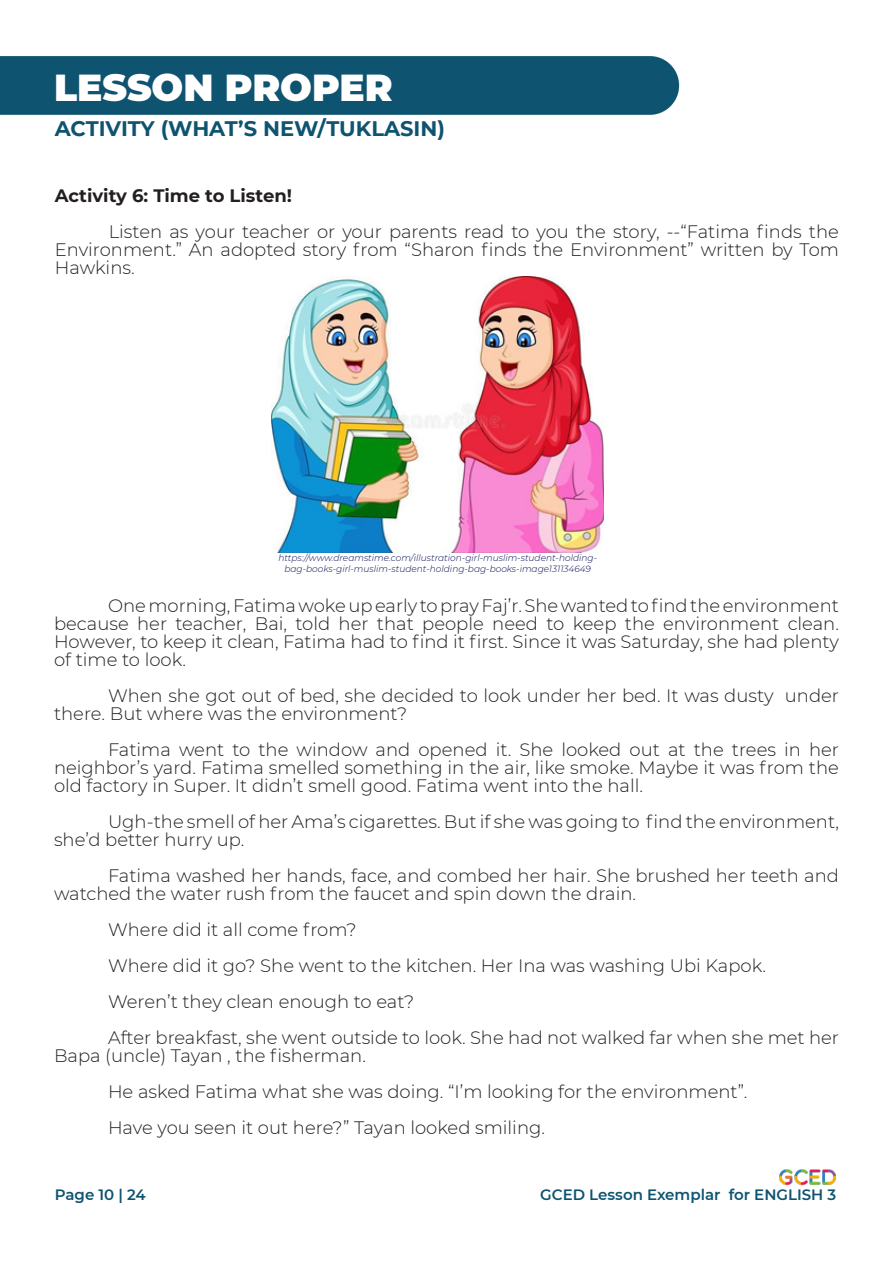
<style>
.page{position:relative;width:893px;height:1263px;background:#fff}
.page>*{position:absolute;margin:0;border:0;box-sizing:border-box;transform-origin:0 0}
.t1{font:900 37.5px "Montserrat";color:#fff}
.t2{font:700 21px "Montserrat";color:#0e5370}
.t3{font:300 18px/18px "Montserrat";color:#231f20}
.t4{font:700 18px "Montserrat";color:#231f20}
.t5{font:600 15px "Montserrat";color:#0e5370}
.t6{font:italic 300 9px "Montserrat";color:#060c53}
</style>
<div class="page">
<img style="left:0;top:56px;width:836px;height:1125px">
<img style="left:779px;top:1165px;width:56px;height:21px">
<img style="left:272px;top:276px;width:332px;height:277px">
<p class="t1" style="left:54px;top:59px;width:340px">LESSON PROPER</p>
<p class="t2" style="left:55px;top:114px;width:392px">ACTIVITY (WHAT’S NEW/TUKLASIN)</p>
<p class="t4" style="left:55px;top:182px;width:239px">Activity 6: Time to Listen!</p>
<p class="t3" style="left:55px;top:222px;width:786px;text-align:justify;text-indent:54px">Listen as your teacher or your parents read to you the story, --“Fatima finds the Environment.” An adopted story from “Sharon finds the Environment” written by Tom Hawkins.</p>
<p class="t6" style="left:278px;top:552px;width:320px">https://www.dreamstime.com/illustration-girl-muslim-student-holding-</p>
<p class="t6" style="left:284px;top:563px;width:308px">bag-books-girl-muslim-student-holding-bag-books-image131134649</p>
<p class="t3" style="left:54px;top:595px;width:786px;text-align:justify;text-indent:54px">One morning, Fatima woke up early to pray Faj’r. She wanted to find the environment because her teacher, Bai, told her that people need to keep the environment clean.<br>However, to keep it clean, Fatima had to find it first. Since it was Saturday, she had plenty of time to look.</p>
<p class="t3" style="left:54px;top:685px;width:786px;text-indent:54px">When she got out of bed, she decided to look under her bed. It was dusty under there. But where was the environment?</p>
<p class="t3" style="left:54px;top:739px;width:786px;text-align:justify;text-indent:54px">Fatima went to the window and opened it. She looked out at the trees in her neighbor’s yard. Fatima smelled something in the air, like smoke. Maybe it was from the old factory in Super. It didn’t smell good. Fatima went into the hall.</p>
<p class="t3" style="left:54px;top:811px;width:786px;text-indent:54px">Ugh-the smell of her Ama’s cigarettes. But if she was going to find the environment, she’d better hurry up.</p>
<p class="t3" style="left:54px;top:865px;width:786px;text-indent:54px">Fatima washed her hands, face, and combed her hair. She brushed her teeth and watched the water rush from the faucet and spin down the drain.</p>
<p class="t3" style="left:108px;top:919px;width:250px">Where did it all come from?</p>
<p class="t3" style="left:108px;top:955px;width:659px">Where did it go? She went to the kitchen. Her Ina was washing Ubi Kapok.</p>
<p class="t3" style="left:108px;top:991px;width:308px">Weren’t they clean enough to eat?</p>
<p class="t3" style="left:54px;top:1027px;width:786px;text-indent:54px">After breakfast, she went outside to look. She had not walked far when she met her<br>Bapa (uncle) Tayan , the fisherman.</p>
<p class="t3" style="left:108px;top:1081px;width:641px">He asked Fatima what she was doing. “I’m looking for the environment”.</p>
<p class="t3" style="left:108px;top:1117px;width:438px">Have you seen it out here?” Tayan looked smiling.</p>
<p class="t5" style="left:55px;top:1184px;width:93px">Page 10 | 24</p>
<p class="t5" style="left:540px;top:1184px;width:298px">GCED Lesson Exemplar for ENGLISH 3</p>
</div>
